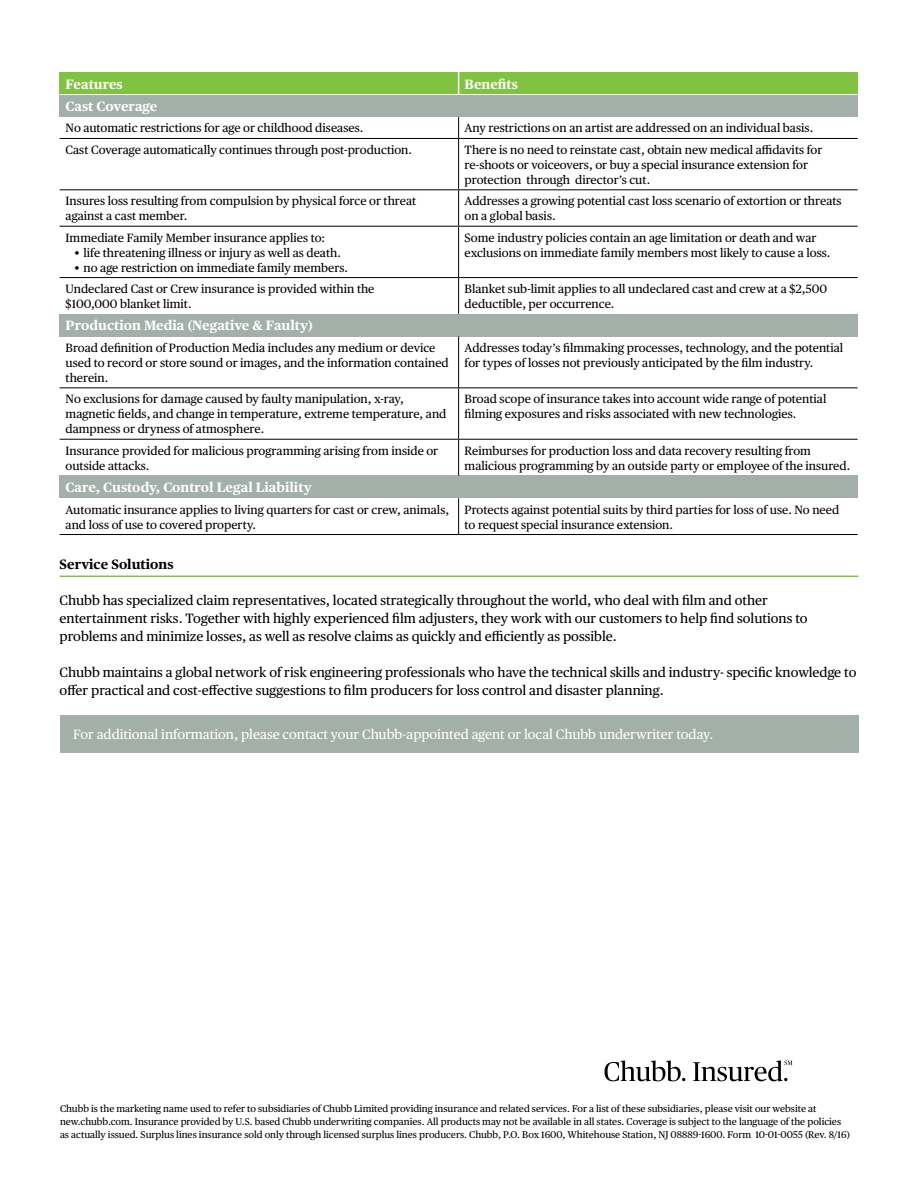
<style>
.page{position:relative;width:918px;height:1188px;background:#fff}
.page>*{position:absolute;margin:0;border:0;box-sizing:border-box;transform-origin:0 0}
.t1{font:13.5px/18px "Chubb Publico Text";color:#000}
.t2{font:700 13.5px "Chubb Publico Text";color:#fff}
.t3{font:13.5px "Chubb Publico Text";color:#fff}
.t4{font:700 13.5px "Chubb Publico Text";color:#000}
.t5{font:12px/15px "Chubb Publico Text";color:#000}
.t6{font:9.75px/12.8px "Chubb Publico Text";color:#000}
</style>
<div class="page">
<div style="left:60px;top:72px;width:399px;height:23px;background:#80c342"></div>
<div style="left:459px;top:72px;width:399px;height:23px;background:#80c342"></div>
<div style="left:60px;top:95px;width:798px;height:22px;background:#a3afa9"></div>
<div style="left:60px;top:314px;width:798px;height:22px;background:#a3afa9"></div>
<div style="left:60px;top:476px;width:798px;height:22px;background:#a3afa9"></div>
<svg style="left:458px;top:117px;width:1px;height:21px"></svg>
<hr style="left:60px;top:138px;width:399px;height:1px;background:#000">
<hr style="left:459px;top:138px;width:399px;height:1px;background:#000">
<hr style="left:458px;top:139px;width:1px;height:50px;background:#000">
<hr style="left:60px;top:189px;width:399px;height:1px;background:#000">
<hr style="left:459px;top:189px;width:399px;height:1px;background:#000">
<hr style="left:458px;top:190px;width:1px;height:36px;background:#000">
<hr style="left:60px;top:226px;width:399px;height:1px;background:#000">
<hr style="left:459px;top:226px;width:399px;height:1px;background:#000">
<hr style="left:458px;top:227px;width:1px;height:50px;background:#000">
<hr style="left:60px;top:277px;width:399px;height:1px;background:#000">
<hr style="left:459px;top:277px;width:399px;height:1px;background:#000">
<hr style="left:458px;top:278px;width:1px;height:36px;background:#000">
<hr style="left:458px;top:336px;width:1px;height:51px;background:#000">
<hr style="left:60px;top:387px;width:399px;height:1px;background:#000">
<hr style="left:459px;top:387px;width:399px;height:1px;background:#000">
<hr style="left:458px;top:388px;width:1px;height:51px;background:#000">
<hr style="left:60px;top:439px;width:399px;height:1px;background:#000">
<hr style="left:459px;top:439px;width:399px;height:1px;background:#000">
<hr style="left:458px;top:440px;width:1px;height:36px;background:#000">
<hr style="left:458px;top:498px;width:1px;height:36px;background:#000">
<hr style="left:60px;top:534px;width:399px;height:1px;background:#000">
<hr style="left:459px;top:534px;width:399px;height:1px;background:#000">
<svg style="left:458px;top:72px;width:1px;height:22px"></svg>
<hr style="left:60px;top:94px;width:399px;height:1px;background:#fff">
<hr style="left:459px;top:94px;width:399px;height:1px;background:#fff">
<hr style="left:60px;top:576px;width:798px;height:1px;background:#80c342">
<div style="left:60px;top:715px;width:798px;height:37px;background:#a3afa9"></div>
<svg style="left:604px;top:1061px;width:81px;height:20px"></svg>
<svg style="left:693px;top:1061px;width:99px;height:20px"></svg>
<p class="t2" style="left:66px;top:73px;width:59px">Features</p>
<p class="t2" style="left:465px;top:73px;width:55px">Benefits</p>
<p class="t2" style="left:66px;top:96px;width:93px">Cast Coverage</p>
<p class="t5" style="left:66px;top:120px;width:299px">No automatic restrictions for age or childhood diseases.</p>
<p class="t5" style="left:465px;top:120px;width:350px">Any restrictions on an artist are addressed on an individual basis.</p>
<p class="t5" style="left:66px;top:141px;width:348px">Cast Coverage automatically continues through post-production.</p>
<p class="t5" style="left:465px;top:141px;width:359px">There is no need to reinstate cast, obtain new medical affidavits for re-shoots or voiceovers, or buy a special insurance extension for protection through director’s cut.</p>
<p class="t5" style="left:66px;top:193px;width:352px">Insures loss resulting from compulsion by physical force or threat against a cast member.</p>
<p class="t5" style="left:465px;top:193px;width:378px">Addresses a growing potential cast loss scenario of extortion or threats on a global basis.</p>
<p class="t5" style="left:66px;top:229px;width:261px">Immediate Family Member insurance applies to:</p>
<p class="t5" style="left:75px;top:244px;width:268px">• life threatening illness or injury as well as death.</p>
<p class="t5" style="left:75px;top:259px;width:275px">• no age restriction on immediate family members.</p>
<p class="t5" style="left:465px;top:229px;width:367px">Some industry policies contain an age limitation or death and war exclusions on immediate family members most likely to cause a loss.</p>
<p class="t5" style="left:66px;top:281px;width:310px">Undeclared Cast or Crew insurance is provided within the $100,000 blanket limit.</p>
<p class="t5" style="left:465px;top:281px;width:364px">Blanket sub-limit applies to all undeclared cast and crew at a $2,500 deductible, per occurrence.</p>
<p class="t2" style="left:66px;top:315px;width:249px">Production Media (Negative &amp; Faulty)</p>
<p class="t5" style="left:66px;top:339px;width:385px">Broad definition of Production Media includes any medium or device used to record or store sound or images, and the information contained therein.</p>
<p class="t5" style="left:465px;top:339px;width:380px">Addresses today’s filmmaking processes, technology, and the potential for types of losses not previously anticipated by the film industry.</p>
<p class="t5" style="left:66px;top:391px;width:382px">No exclusions for damage caused by faulty manipulation, x-ray, magnetic fields, and change in temperature, extreme temperature, and dampness or dryness of atmosphere.</p>
<p class="t5" style="left:465px;top:391px;width:363px">Broad scope of insurance takes into account wide range of potential filming exposures and risks associated with new technologies.</p>
<p class="t5" style="left:66px;top:442px;width:374px">Insurance provided for malicious programming arising from inside or outside attacks.</p>
<p class="t5" style="left:465px;top:442px;width:387px">Reimburses for production loss and data recovery resulting from malicious programming by an outside party or employee of the insured.</p>
<p class="t2" style="left:66px;top:477px;width:248px">Care, Custody, Control Legal Liability</p>
<p class="t5" style="left:66px;top:501px;width:385px">Automatic insurance applies to living quarters for cast or crew, animals, and loss of use to covered property.</p>
<p class="t5" style="left:465px;top:501px;width:376px">Protects against potential suits by third parties for loss of use. No need to request special insurance extension.</p>
<h5 class="t4" style="left:60px;top:554px;width:115px">Service Solutions</h5>
<p class="t1" style="left:60px;top:590px;width:750px">Chubb has specialized claim representatives, located strategically throughout the world, who deal with film and other entertainment risks. Together with highly experienced film adjusters, they work with our customers to help find solutions to problems and minimize losses, as well as resolve claims as quickly and efficiently as possible.</p>
<p class="t1" style="left:60px;top:662px;width:798px">Chubb maintains a global network of risk engineering professionals who have the technical skills and industry- specific knowledge to offer practical and cost-effective suggestions to film producers for loss control and disaster planning.</p>
<p class="t3" style="left:73px;top:724px;width:642px">For additional information, please contact your Chubb-appointed agent or local Chubb underwriter today.</p>
<p class="t6" style="left:60px;top:1102px;width:791px">Chubb is the marketing name used to refer to subsidiaries of Chubb Limited providing insurance and related services. For a list of these subsidiaries, please visit our website at new.chubb.com. Insurance provided by U.S. based Chubb underwriting companies. All products may not be available in all states. Coverage is subject to the language of the policies as actually issued. Surplus lines insurance sold only through licensed surplus lines producers. Chubb, P.O. Box 1600, Whitehouse Station, NJ 08889-1600. Form 10-01-0055 (Rev. 8/16)</p>
</div>
